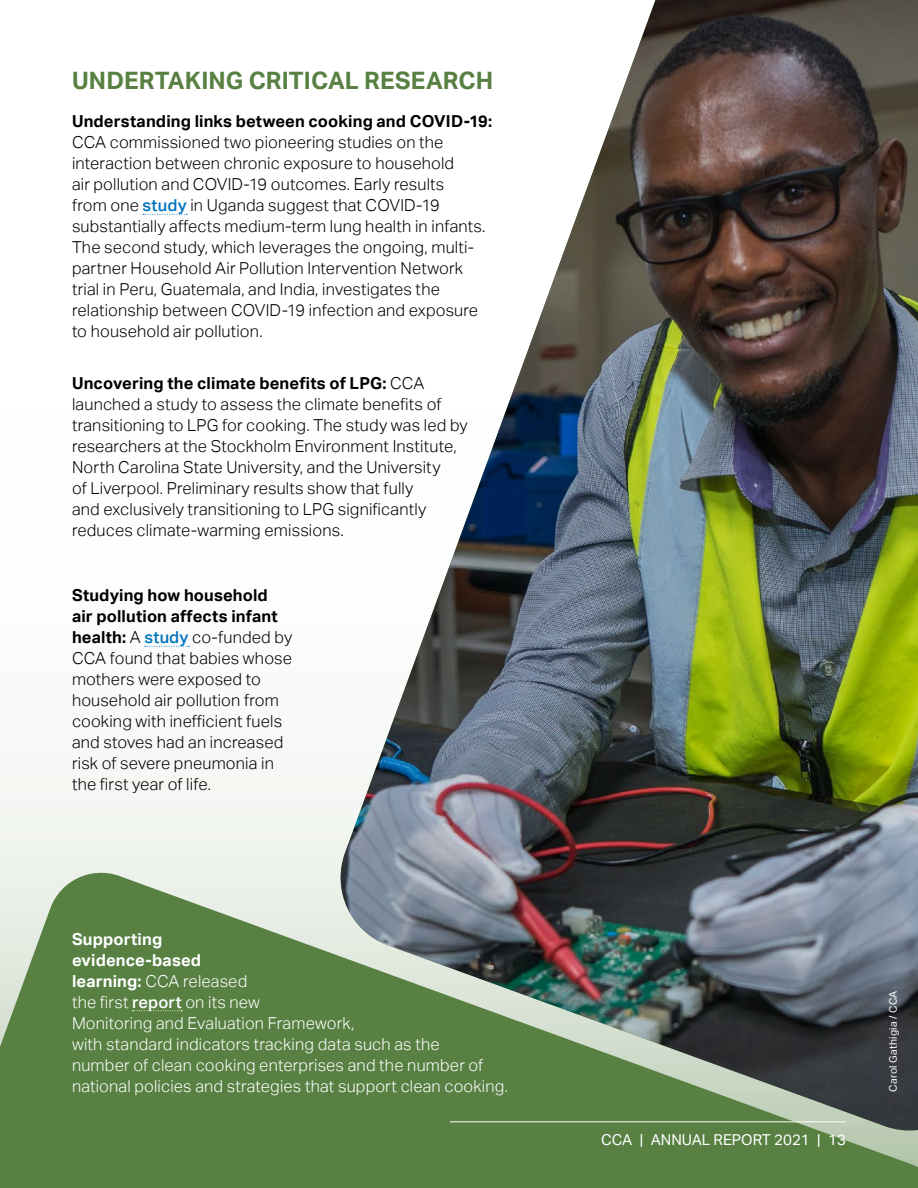
<style>
.page{position:relative;width:918px;height:1188px;background:#fff}
.page>*{position:absolute;margin:0;border:0;box-sizing:border-box;transform-origin:0 0}
.t1{font:700 24px "Aktiv Grotesk";letter-spacing:.005em;color:#578042}
.t2{font:300 16.5px/21px "Aktiv Grotesk";letter-spacing:.01em;color:#000}
.t3{font:300 16.5px/21px "Aktiv Grotesk";letter-spacing:.01em;color:#fff}
.t4{font:700 16.5px "Aktiv Grotesk";letter-spacing:.01em;color:#000}
.t5{font:15px "Aktiv Grotesk";color:#fff}
.t6{font:10.5px "Aktiv Grotesk";letter-spacing:.03em;color:#fff}
.s1{font-weight:500;color:#0073bd}
.s2{font-weight:700}
.s3{font-weight:500}
</style>
<div class="page">
<svg style="left:0;top:213px;width:331px;height:653px"></svg>
<svg style="left:0;top:866px;width:918px;height:322px;background:#698e57"></svg>
<svg style="left:133px;top:1010px;width:49px;height:1px"></svg>
<svg style="left:145px;top:646px;width:44px;height:1px"></svg>
<svg style="left:143px;top:214px;width:44px;height:1px"></svg>
<img style="left:331px;top:0;width:587px;height:1131px">
<hr style="left:450px;top:1121px;width:396px;height:1px;background:#fff">
<h1 class="t1" style="left:72px;top:67px;width:423px">UNDERTAKING CRITICAL RESEARCH</h1>
<p class="t4" style="left:72px;top:112px;width:422px">Understanding links between cooking and COVID-19:</p>
<p class="t2" style="left:72px;top:132px;width:415px">CCA commissioned two pioneering studies on the interaction between chronic exposure to household<br>air pollution and COVID-19 outcomes. Early results<br>from one <span class="s1">study</span> in Uganda suggest that COVID-19 substantially affects medium-term lung health in infants.<br>The second study, which leverages the ongoing, multi&shy;partner Household Air Pollution Intervention Network trial in Peru, Guatemala, and India, investigates the relationship between COVID-19 infection and exposure to household air pollution.</p>
<p class="t2" style="left:72px;top:373px;width:397px"><span class="s2">Uncovering the climate benefits of LPG:</span> CCA launched a study to assess the climate benefits of transitioning to LPG for cooking. The study was led by researchers at the Stockholm Environment Institute, North Carolina State University, and the University<br>of Liverpool. Preliminary results show that fully<br>and exclusively transitioning to LPG significantly reduces climate-warming emissions.</p>
<p class="t2" style="left:72px;top:585px;width:222px"><span class="s2">Studying how household air pollution affects infant health:</span> A <span class="s1">study</span> co-funded by<br>CCA found that babies whose mothers were exposed to household air pollution from cooking with inefficient fuels and stoves had an increased risk of severe pneumonia in the first year of life.</p>
<p class="t3" style="left:72px;top:929px;width:438px"><span class="s2">Supporting<br>evidence-based<br>learning:</span> CCA released<br>the first <span class="s3">report</span> on its new<br>Monitoring and Evaluation Framework,<br>with standard indicators tracking data such as the<br>number of clean cooking enterprises and the number of national policies and strategies that support clean cooking.</p>
<p class="t5" style="left:601px;top:1131px;width:246px">CCA | ANNUAL REPORT 2021 | 13</p>
<p class="t6" style="left:887px;top:1092px;width:103px;rotate:-90deg">Carol Gathigia / CCA</p>
</div>
